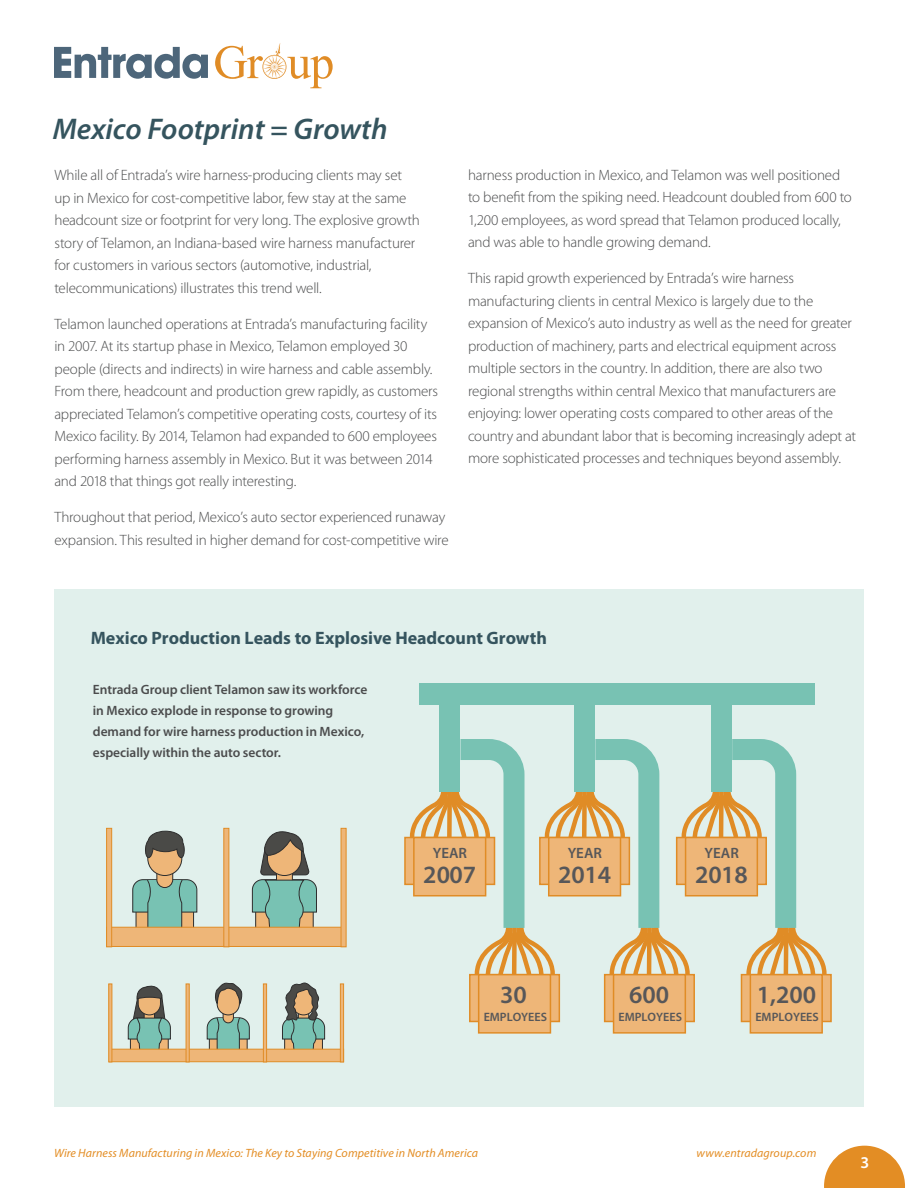
<style>
.page{position:relative;width:918px;height:1188px;background:#fff}
.page>*{position:absolute;margin:0;border:0;box-sizing:border-box;transform-origin:0 0}
.t1{font:italic 600 30px "Myriad Pro";color:#35545e}
.t2{font:600 24.9px "Myriad Pro";color:#575759}
.t3{font:700 18px "Myriad Pro";letter-spacing:-.005em;color:#35545e}
.t4{font:600 16.5px "Myriad Pro";color:#fff}
.t5{font:300 15px/22.5px "Myriad Pro";letter-spacing:-.015em;color:#4b4c4d}
.t6{font:600 15px "Myriad Pro";color:#575759}
.t7{font:600 13.5px/21px "Myriad Pro";letter-spacing:-.005em;color:#4b4c4d}
.t8{font:600 12.15px "Myriad Pro";color:#575759}
.t9{font:italic 12px "Myriad Pro";letter-spacing:.005em;color:#e38d24}
</style>
<div class="page">
<svg style="left:824px;top:1146px;width:81px;height:42px"></svg>
<svg style="left:54px;top:47px;width:154px;height:32px"></svg>
<svg style="left:215px;top:43px;width:118px;height:45px"></svg>
<div style="left:54px;top:590px;width:810px;height:517px;background:#e1f0ec"></div>
<div style="left:469px;top:974px;width:91px;height:48px;background:#eeb678;border:2px solid #e08c26"></div>
<div style="left:478px;top:974px;width:73px;height:60px;background:#eeb678;border:2px solid #e08c26"></div>
<div style="left:404px;top:837px;width:91px;height:48px;background:#eeb678;border:2px solid #e08c26"></div>
<div style="left:439px;top:704px;width:21px;height:88px;background:#78c2b3"></div>
<div style="left:604px;top:974px;width:91px;height:48px;background:#eeb678;border:2px solid #e08c26"></div>
<div style="left:613px;top:974px;width:73px;height:60px;background:#eeb678;border:2px solid #e08c26"></div>
<div style="left:574px;top:704px;width:21px;height:88px;background:#78c2b3"></div>
<div style="left:741px;top:974px;width:91px;height:48px;background:#eeb678;border:2px solid #e08c26"></div>
<div style="left:750px;top:974px;width:73px;height:60px;background:#eeb678;border:2px solid #e08c26"></div>
<div style="left:711px;top:704px;width:21px;height:88px;background:#78c2b3"></div>
<svg style="left:409px;top:739px;width:418px;height:238px"></svg>
<div style="left:419px;top:684px;width:395px;height:21px;background:#78c2b3"></div>
<svg style="left:282px;top:982px;width:43px;height:67px"></svg>
<svg style="left:252px;top:831px;width:65px;height:96px"></svg>
<svg style="left:132px;top:830px;width:66px;height:97px"></svg>
<div style="left:106px;top:927px;width:239px;height:20px;background:#eeb678;border:1px solid #e08c26"></div>
<svg style="left:106px;top:828px;width:6px;height:119px"></svg>
<svg style="left:223px;top:828px;width:6px;height:119px"></svg>
<svg style="left:341px;top:828px;width:5px;height:119px"></svg>
<svg style="left:128px;top:985px;width:43px;height:64px"></svg>
<svg style="left:206px;top:982px;width:44px;height:67px"></svg>
<div style="left:109px;top:1049px;width:235px;height:13px;background:#eeb678;border:1px solid #e08c26"></div>
<svg style="left:263px;top:984px;width:4px;height:78px"></svg>
<svg style="left:186px;top:984px;width:4px;height:78px"></svg>
<svg style="left:108px;top:984px;width:4px;height:78px"></svg>
<svg style="left:340px;top:984px;width:4px;height:78px"></svg>
<p class="t1" style="left:53px;top:110px;width:336px">Mexico Footprint = Growth</p>
<p class="t5" style="left:54px;top:164px;width:367px">While all of Entrada’s wire harness-producing clients may set up in Mexico for cost-competitive labor, few stay at the same headcount size or footprint for very long. The explosive growth story of Telamon, an Indiana-based wire harness manufacturer for customers in various sectors (automotive, industrial, telecommunications) illustrates this trend well.</p>
<p class="t5" style="left:54px;top:313px;width:385px">Telamon launched operations at Entrada’s manufacturing facility in 2007. At its startup phase in Mexico, Telamon employed 30 people (directs and indirects) in wire harness and cable assembly.<br>From there, headcount and production grew rapidly, as customers appreciated Telamon’s competitive operating costs, courtesy of its Mexico facility. By 2014, Telamon had expanded to 600 employees performing harness assembly in Mexico. But it was between 2014 and 2018 that things got really interesting.</p>
<p class="t5" style="left:54px;top:506px;width:396px">Throughout that period, Mexico’s auto sector experienced runaway expansion. This resulted in higher demand for cost-competitive wire</p>
<p class="t5" style="left:468px;top:164px;width:385px">harness production in Mexico, and Telamon was well positioned to benefit from the spiking need. Headcount doubled from 600 to 1,200 employees, as word spread that Telamon produced locally, and was able to handle growing demand.</p>
<p class="t5" style="left:468px;top:267px;width:390px">This rapid growth experienced by Entrada’s wire harness manufacturing clients in central Mexico is largely due to the expansion of Mexico’s auto industry as well as the need for greater production of machinery, parts and electrical equipment across multiple sectors in the country. In addition, there are also two regional strengths within central Mexico that manufacturers are enjoying: lower operating costs compared to other areas of the country and abundant labor that is becoming increasingly adept at more sophisticated processes and techniques beyond assembly.</p>
<p class="t3" style="left:91px;top:626px;width:458px">Mexico Production Leads to Explosive Headcount Growth</p>
<p class="t7" style="left:93px;top:678px;width:276px">Entrada Group client Telamon saw its workforce in Mexico explode in response to growing demand for wire harness production in Mexico, especially within the auto sector.</p>
<p class="t6" style="left:433px;top:843px;width:36px">YEAR</p>
<h2 class="t2" style="left:423px;top:858px;width:54px">2007</h2>
<p class="t6" style="left:568px;top:843px;width:36px">YEAR</p>
<h2 class="t2" style="left:558px;top:858px;width:54px">2014</h2>
<p class="t6" style="left:705px;top:843px;width:36px">YEAR</p>
<h2 class="t2" style="left:695px;top:858px;width:54px">2018</h2>
<h2 class="t2" style="left:500px;top:979px;width:28px">30</h2>
<p class="t8" style="left:484px;top:1009px;width:65px">EMPLOYEES</p>
<h2 class="t2" style="left:629px;top:979px;width:42px">600</h2>
<p class="t8" style="left:619px;top:1009px;width:65px">EMPLOYEES</p>
<h2 class="t2" style="left:757px;top:979px;width:61px">1,200</h2>
<p class="t8" style="left:755px;top:1009px;width:65px">EMPLOYEES</p>
<p class="t9" style="left:54px;top:1145px;width:426px">Wire Harness Manufacturing in Mexico: The Key to Staying Competitive in North America</p>
<p class="t9" style="left:697px;top:1145px;width:121px">www.entradagroup.com</p>
<p class="t4" style="left:860px;top:1152px;width:10px">3</p>
</div>
